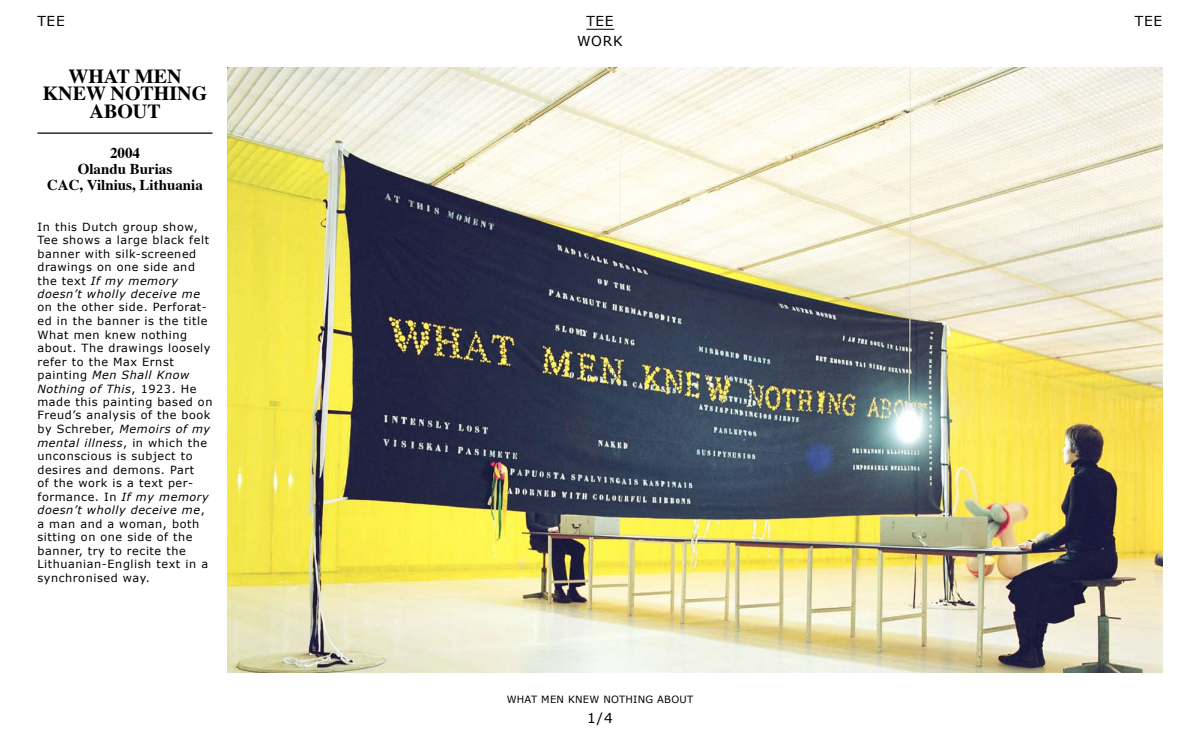
<style>
.page{position:relative;width:1200px;height:740px;background:#fff}
.page>*{position:absolute;margin:0;border:0;box-sizing:border-box;transform-origin:0 0}
.t1{font:700 20px/17.5px "Times";color:#000;text-align:center}
.t2{font:700 15px/16.2px "Times";color:#000;text-align:center}
.t3{font:13.75px "Verdana";letter-spacing:.05em;color:#000}
.t4{font:11.25px/13.5px "Verdana";letter-spacing:.05em;color:#000}
.t5{font:10px "Verdana";letter-spacing:.025em;color:#000}
.s1{font-style:italic}
</style>
<div class="page">
<svg style="left:586px;top:29px;width:28px;height:1px"></svg>
<hr style="left:38px;top:132px;width:174px;height:2px;background:#000">
<img style="left:228px;top:68px;width:934px;height:604px">
<p class="t3" style="left:38px;top:12px;width:29px">TEE</p>
<p class="t3" style="left:586px;top:12px;width:29px">TEE</p>
<p class="t3" style="left:1135px;top:12px;width:29px">TEE</p>
<h1 class="t1" style="left:43px;top:65px;width:166px">what men knew nothing about</h1>
<h2 class="t2" style="left:47px;top:143px;width:157px">2004<br>Olandu Burias<br>CAC, Vilnius, Lithuania</h2>
<p class="t4" style="left:38px;top:219px;width:173px">In this Dutch group show,<br>Tee shows a large black felt banner with silk-screened drawings on one side and the text <span class="s1">If my memory doesn’t wholly deceive me</span></p>
<p class="t4" style="left:37px;top:300px;width:177px">on the other side. Perforat&shy;ed in the banner is the title<br>What men knew nothing about. The drawings loosely refer to the M ax Ernst painting <span class="s1">Men Shall Know<br>Nothing of This</span>, 1923. H e made this painting based on<br>Freud’s analysis of the book by Schreber, <span class="s1">Memoirs of my mental illness</span>, in which the unconscious is subject to desires and demons. Part<br>of the work is a text per&shy;formance. In <span class="s1">If my memory doesn’t wholly deceive me</span>, a man and a woman, both sitting on one side of the banner, try to recite the<br>Lithuanian-English text in a synchronised way.</p>
<p class="t3" style="left:577px;top:32px;width:47px">work</p>
<p class="t5" style="left:507px;top:692px;width:186px">what men knew nothing about</p>
<p class="t3" style="left:587px;top:709px;width:27px">1/4</p>
</div>
